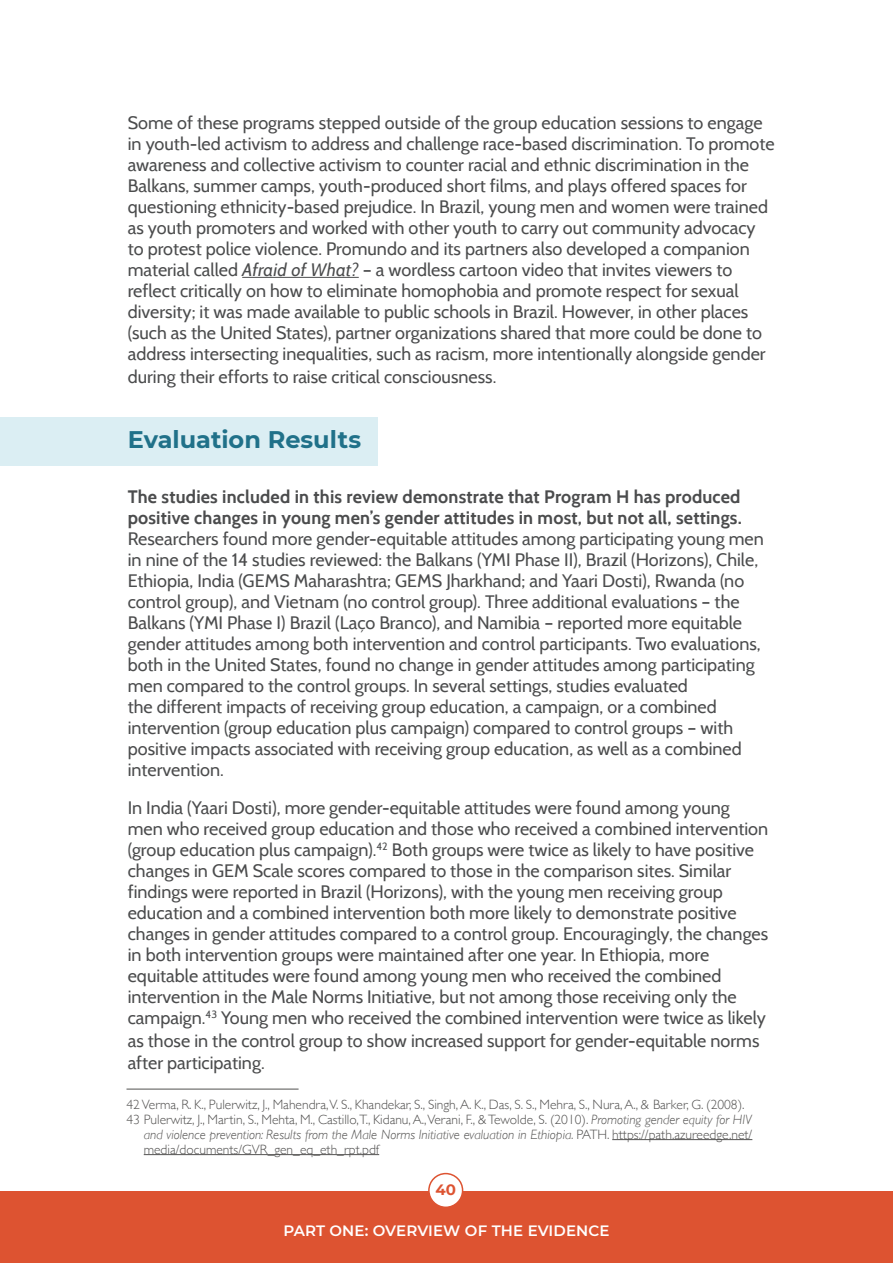
<style>
.page{position:relative;width:893px;height:1263px;background:#fff}
.page>*{position:absolute;margin:0;border:0;box-sizing:border-box;transform-origin:0 0}
.t1{font:700 24px "Montserrat";color:#207189}
.t2{font:18px/21.1px "Cabin";color:#4b4c4d}
.t3{font:700 18px/21px "Cabin";letter-spacing:.01em;color:#4b4c4d}
.t4{font:600 15px "Montserrat";letter-spacing:.01em;color:#fff}
.t5{font:700 15px "Montserrat";color:#dd5331}
.t6{font:300 13.5px "Gill Sans";color:#525150}
.t7{font:italic 300 13.5px "Gill Sans";color:#525150}
.s1{font-style:italic}
.s2{font-style:normal}
</style>
<div class="page">
<div style="left:0;top:1190px;width:893px;height:73px;background:#dd5331"></div>
<div style="left:429px;top:1173px;width:34px;height:34px;background:#fff;border-radius:50%"></div>
<div style="left:428px;top:1173px;width:35px;height:35px;border:2px solid #dd5331;border-radius:50%"></div>
<div style="left:0;top:417px;width:377px;height:49px;background:#dbeef3"></div>
<hr style="left:242px;top:277px;width:117px;height:1px;background:#4b4c4d">
<hr style="left:126px;top:1089px;width:173px;height:1px;background:#525150">
<hr style="left:612px;top:1139px;width:140px;height:1px;background:#525150">
<hr style="left:144px;top:1154px;width:235px;height:1px;background:#525150">
<p class="t2" style="left:128px;top:112px;width:648px">Some of these programs stepped outside of the group education sessions to engage in youth-led activism to address and challenge race-based discrimination. To promote awareness and collective activism to counter racial and ethnic discrimination in the Balkans, summer camps, youth-produced short films, and plays offered spaces for questioning ethnicity-based prejudice. In Brazil, young men and women were trained as youth promoters and worked with other youth to carry out community advocacy to protest police violence. Promundo and its partners also developed a companion material called <span class="s1">Afraid of What?</span> – a wordless cartoon video that invites viewers to reflect critically on how to eliminate homophobia and promote respect for sexual diversity; it was made available to public schools in Brazil. However, in other places (such as the United States), partner organizations shared that more could be done to address intersecting inequalities, such as racism, more intentionally alongside gender during their efforts to raise critical consciousness.</p>
<h1 class="t1" style="left:128px;top:422px;width:235px">Evaluation Results</h1>
<p class="t3" style="left:128px;top:486px;width:616px">The studies included in this review demonstrate that Program H has produced positive changes in young men’s gender attitudes in most, but not all, settings.</p>
<p class="t2" style="left:128px;top:528px;width:637px">Researchers found more gender-equitable attitudes among participating young men in nine of the 14 studies reviewed: the Balkans (YMI Phase II), Brazil (Horizons), Chile, Ethiopia, India (GEMS Maharashtra; GEMS Jharkhand; and Yaari Dosti), Rwanda (no control group), and Vietnam (no control group). Three additional evaluations – the Balkans (YMI Phase I) Brazil (Laço Branco), and Namibia – reported more equitable gender attitudes among both intervention and control participants. Two evaluations, both in the United States, found no change in gender attitudes among participating men compared to the control groups. In several settings, studies evaluated<br>the different impacts of receiving group education, a campaign, or a combined intervention (group education plus campaign) compared to control groups – with positive impacts associated with receiving group education, as well as a combined intervention.</p>
<p class="t2" style="left:128px;top:797px;width:642px">In India (Yaari Dosti), more gender-equitable attitudes were found among young men who received group education and those who received a combined intervention (group education plus campaign).<sup>42</sup> Both groups were twice as likely to have positive changes in GEM Scale scores compared to those in the comparison sites. Similar findings were reported in Brazil (Horizons), with the young men receiving group education and a combined intervention both more likely to demonstrate positive changes in gender attitudes compared to a control group. Encouragingly, the changes in both intervention groups were maintained after one year. In Ethiopia, more equitable attitudes were found among young men who received the combined intervention in the Male Norms Initiative, but not among those receiving only the campaign.<sup>43</sup> Young men who received the combined intervention were twice as likely as those in the control group to show increased support for gender-equitable norms after participating.</p>
<p class="t6" style="left:126px;top:1093px;width:619px">42 Verma, R. K., Pulerwitz, J., Mahendra,V. S., Khandekar, S., Singh, A. K., Das, S. S., Mehra, S., Nura, A., &amp; Barker, G. (2008).</p>
<p class="t6" style="left:126px;top:1108px;width:626px">43 Pulerwitz, J., Martin, S., Mehta, M., Castillo,T., Kidanu, A.,Verani, F., &amp; Tewolde, S. (2010). <span class="s1">Promoting gender equity for HIV</span></p>
<p class="t7" style="left:144px;top:1126px;width:610px">and violence prevention: Results from the Male Norms Initiative evaluation in Ethiopia. <span class="s2">PATH. https://path.azureedge.net/</span></p>
<p class="t6" style="left:144px;top:1138px;width:237px">media/documents/GVR_gen_eq_eth_rpt.pdf</p>
<p class="t5" style="left:435px;top:1179px;width:22px">40</p>
<p class="t4" style="left:283px;top:1220px;width:328px">PART ONE: OVERVIEW OF THE EVIDENCE</p>
</div>
